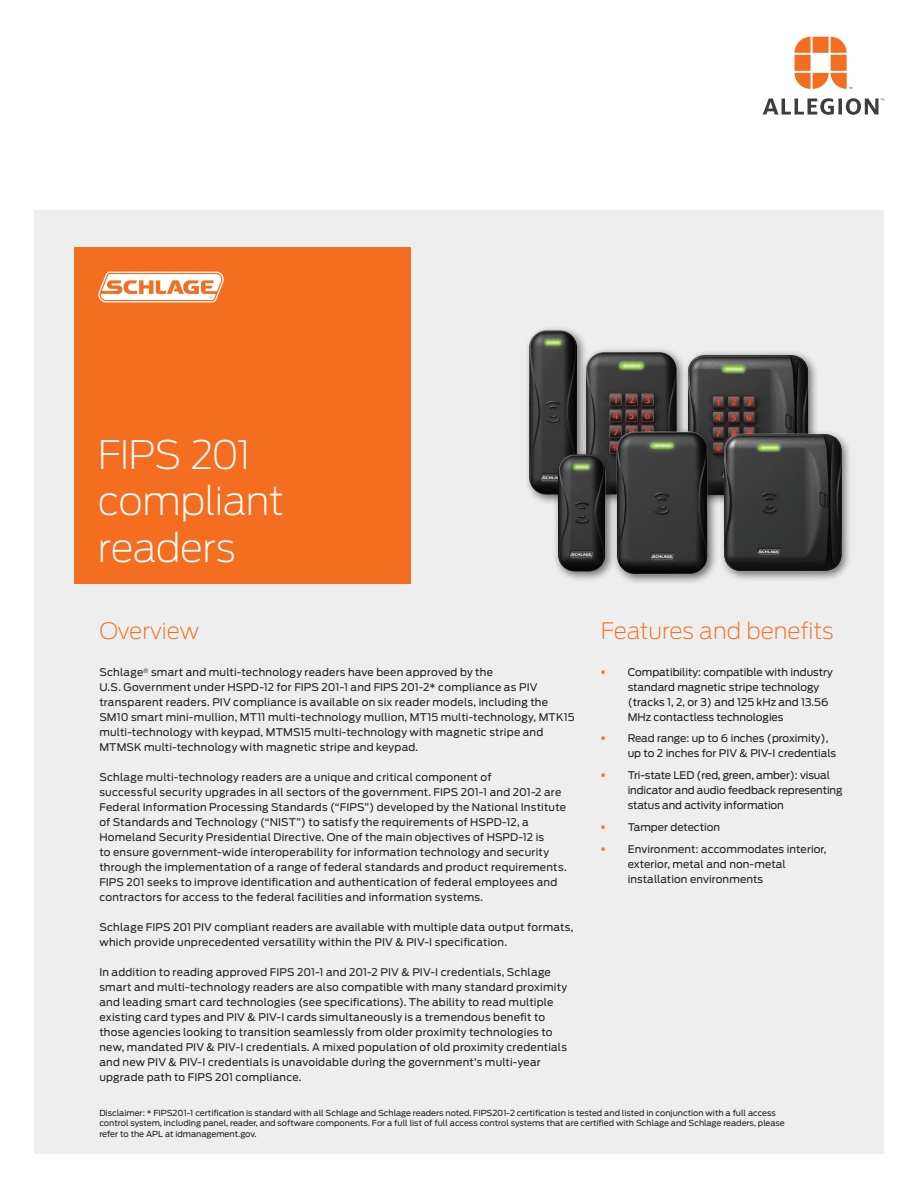
<style>
.page{position:relative;width:918px;height:1188px;background:#fff}
.page>*{position:absolute;margin:0;border:0;box-sizing:border-box;transform-origin:0 0}
.Headline_26_31pt{font:200 39px/46.5px "Antenna";letter-spacing:-.02em;color:#fff}
.Section_subhead_15_1{font:200 22.5px "Antenna";color:#f36e21}
.Body_text_8_5_12pt{font:10.5px/15px "Antenna";letter-spacing:.02em;color:#231f20}
.Body_text_8_5_12pt-2{font:10.5px/15px "Antenna";color:#231f20}
.Body_text_8_5_12pt-3{font:10.5px/15px "Antenna";letter-spacing:-.01em;color:#231f20}
.Body_bullets_7_10pt{font:8.25px/10.5px "Antenna";color:#231f20}
.s1{color:#f36e21}
</style>
<div class="page">
<svg style="left:795px;top:37px;width:57px;height:52px"></svg>
<svg style="left:763px;top:98px;width:121px;height:17px"></svg>
<div style="left:34px;top:210px;width:850px;height:944px;background:#eeeeef"></div>
<div style="left:524px;top:325px;width:64px;height:180px;background:#231f20;opacity:.65"></div>
<img style="left:529px;top:330px;width:31px;height:161px">
<div style="left:581px;top:347px;width:107px;height:158px;background:#231f20;opacity:.65"></div>
<img style="left:586px;top:352px;width:49px;height:97px">
<div style="left:683px;top:350px;width:136px;height:156px;background:#231f20;opacity:.65"></div>
<img style="left:688px;top:355px;width:120px;height:140px">
<div style="left:611px;top:426px;width:107px;height:159px;background:#231f20;opacity:.65"></div>
<img style="left:617px;top:432px;width:64px;height:137px">
<div style="left:719px;top:429px;width:133px;height:153px;background:#231f20;opacity:.65"></div>
<img style="left:725px;top:431px;width:120px;height:140px">
<div style="left:553px;top:449px;width:63px;height:133px;background:#231f20;opacity:.65"></div>
<img style="left:558px;top:455px;width:15px;height:75px">
<div style="left:74px;top:247px;width:337px;height:336px;background:#f36e21"></div>
<svg style="left:98px;top:272px;width:126px;height:30px"></svg>
<p class="Headline_26_31pt" style="left:98px;top:431px;width:188px">FIPS 201 compliant readers</p>
<p class="Section_subhead_15_1" style="left:99px;top:618px;width:101px">Overview</p>
<p class="Body_text_8_5_12pt" style="left:99px;top:665px;width:477px">Schlage<sup>®</sup> smart and multi-technology readers have been approved by the<br>U.S. Government under HSPD-12 for FIPS 201-1 and FIPS 201-2* compliance as PIV transparent readers. PIV compliance is available on six reader models, including the SM10 smart mini-mullion, MT11 multi-technology mullion, MT15 multi-technology, MTK15 multi-technology with keypad, MTMS15 multi-technology with magnetic stripe and MTMSK multi-technology with magnetic stripe and keypad.</p>
<p class="Body_text_8_5_12pt" style="left:99px;top:770px;width:469px">Schlage multi-technology readers are a unique and critical component of<br>successful security upgrades in all sectors of the government. FIPS 201-1 and 201-2 are Federal Information Processing Standards (“FIPS”) developed by the National Institute of Standards and Technology (“NIST”) to satisfy the requirements of HSPD-12, a Homeland Security Presidential Directive. One of the main objectives of HSPD-12 is<br>to ensure government-wide interoperability for information technology and security through the implementation of a range of federal standards and product requirements.<br>FIPS 201 seeks to improve identification and authentication of federal employees and contractors for access to the federal facilities and information systems.</p>
<p class="Body_text_8_5_12pt" style="left:99px;top:920px;width:476px">Schlage FIPS 201 PIV compliant readers are available with multiple data output formats, which provide unprecedented versatility within the PIV &amp; PIV-I specification.</p>
<p class="Body_text_8_5_12pt" style="left:99px;top:965px;width:469px">In addition to reading approved FIPS 201-1 and 201-2 PIV &amp; PIV-I credentials, Schlage smart and multi-technology readers are also compatible with many standard proximity and leading smart card technologies (see specifications). The ability to read multiple existing card types and PIV &amp; PIV-I cards simultaneously is a tremendous benefit to those agencies looking to transition seamlessly from older proximity technologies to new, mandated PIV &amp; PIV-I credentials. A mixed population of old proximity credentials and new PIV &amp; PIV-I credentials is unavoidable during the government’s multi-year upgrade path to FIPS 201 compliance.</p>
<p class="Section_subhead_15_1" style="left:601px;top:618px;width:234px">Features and benefits</p>
<p class="Body_text_8_5_12pt-2" style="left:628px;top:664px;width:207px;text-indent:-27px"><span class="s1">▪</span> Compatibility: compatible with industry standard magnetic stripe technology (tracks 1, 2, or 3) and 125 kHz and 13.56<br>MHz contactless technologies</p>
<p class="Body_text_8_5_12pt-2" style="left:628px;top:731px;width:210px;text-indent:-27px"><span class="s1">▪</span> Read range: up to 6 inches (proximity), up to 2 inches for PIV &amp; PIV-I credentials</p>
<p class="Body_text_8_5_12pt-3" style="left:628px;top:768px;width:216px;text-indent:-27px"><span class="s1">▪</span> Tri-state LED (red, green, amber): visual indicator and audio feedback representing status and activity information</p>
<p class="Body_text_8_5_12pt-2" style="left:601px;top:820px;width:121px"><span class="s1">▪</span> Tamper detection</p>
<p class="Body_text_8_5_12pt" style="left:628px;top:841px;width:200px;text-indent:-27px"><span class="s1">▪</span> Environment: accommodates interior, exterior, metal and non-metal installation environments</p>
<p class="Body_bullets_7_10pt" style="left:99px;top:1108px;width:687px">Disclaimer: * FIPS201-1 certification is standard with all Schlage and Schlage readers noted. FIPS201-2 certification is tested and listed in conjunction with a full access control system, including panel, reader, and software components. For a full list of full access control systems that are certified with Schlage and Schlage readers, please refer to the APL at idmanagement.gov.</p>
</div>
